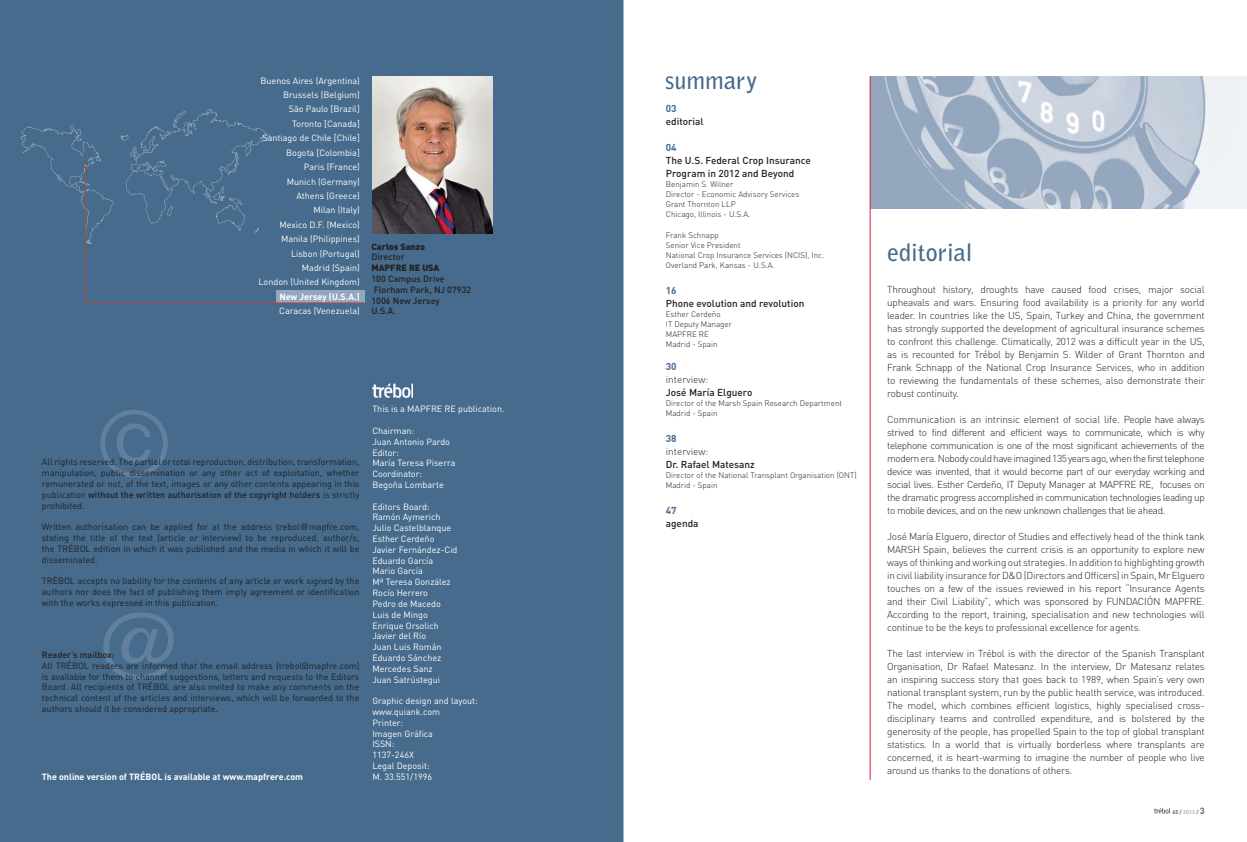
<style>
.page{position:relative;width:1247px;height:842px;background:#fff}
.page>*{position:absolute;margin:0;border:0;box-sizing:border-box;transform-origin:0 0}
.t1{font:94px "Helvetica";color:#62809e}
.t2{font:89px "Helvetica";color:#62809e}
.t3{font:700 24px "Bell Gothic Std";color:#466b8c}
.t4{font:300 10px/13px "DIN";letter-spacing:-.02em;color:#231f20;text-align:justify}
.t5{font:500 10px/13px "DIN";color:#231f20}
.t6{font:300 10px "DIN";color:#231f20}
.t7{font:700 10px "DIN";color:#466b8c}
.t8{font:9px/10.8px "DIN";color:#231f20;text-align:justify}
.t9{font:9px/10.8px "DIN";color:#fff}
.t10{font:500 9px/10.8px "DIN";color:#231f20}
.t11{font:700 9px "DIN";color:#fff}
.t12{font:900 9px "DIN";color:#231f20}
.t13{font:300 8px/10px "DIN";color:#231f20}
.t14{font:700 5.5px "DIN";color:#67686b}
.s1{font-weight:500}
.s2{font-family:"Helvetica"}
.s3{color:#aeb0b3}
.s4{font-size:9px}
</style>
<div class="page">
<svg style="left:1154px;top:808px;width:16px;height:5px"></svg>
<div style="left:0;top:0;width:623px;height:841px;background:#466b8c"></div>
<img style="left:371px;top:383px;width:42px;height:15px">
<div style="left:20px;top:109px;width:345px;height:194px;background:#466b8c"></div>
<img style="left:372px;top:76px;width:120px;height:157px">
<img style="left:871px;top:76px;width:376px;height:132px">
<hr style="left:870px;top:76px;width:1px;height:703px;background:#d2232a">
<p class="t9" style="left:258px;top:74px;width:103px;line-height:14.4px;text-align:right">Buenos Aires (Argentina)<br>Brussels (Belgium)<br>São Paulo [Brazil]<br>Toronto [Canada]<br>Santiago de Chile [Chile]<br>Bogota [Colombia]<br>Paris (France)<br>Munich (Germany)<br>Athens (Greece)<br>Milan (Italy)<br>Mexico D.F. (Mexico)<br>Manila (Philippines)<br>Lisbon (Portugal)<br>Madrid (Spain)<br>London (United Kingdom)</p>
<p class="t11" style="left:279px;top:293px;width:82px">New Jersey (U.S.A.)</p>
<p class="t9" style="left:279px;top:307px;width:82px">Caracas (Venezuela)</p>
<p class="t12" style="left:371px;top:243px;width:55px">Carlos Sanzo</p>
<p class="t10" style="left:371px;top:253px;width:35px">Director</p>
<p class="t12" style="left:371px;top:265px;width:69px">MAPFRE RE USA</p>
<p class="t10" style="left:371px;top:274px;width:101px">100 Campus Drive<br>Florham Park, NJ 07932<br>1006 New Jersey<br>U.S.A.</p>
<h1 class="t1" style="left:100px;top:404px;width:71px">©</h1>
<p class="t8" style="left:42px;top:458px;width:319px">All rights reserved. The partial or total reproduction, distribution, transformation, manipulation, public dissemination or any other act of exploitation, whether remunerated or not, of the text, images or any other contents appearing in this publication <span class="s1">without the written authorisation of the copyright holders</span> is strictly prohibited.</p>
<p class="t8" style="left:42px;top:522px;width:319px">Written authorisation can be applied for at the address trebol<span class="s2">@</span>mapfre.com, stating the title of the text (article or interview) to be reproduced, author/s, the TRÉBOL edition in which it was published and the media in which it will be disseminated.</p>
<p class="t8" style="left:42px;top:576px;width:319px">TRÉBOL accepts no liability for the contents of any article or work signed by the authors nor does the fact of publishing them imply agreement or identification with the works expressed in this publication.</p>
<h2 class="t2" style="left:93px;top:609px;width:92px">@</h2>
<p class="t10" style="left:42px;top:650px;width:74px">Reader’s mailbox:</p>
<p class="t8" style="left:42px;top:661px;width:319px">All TRÉBOL readers are informed that the email address (trebol@mapfre.com) is available for them to channel suggestions, letters and requests to the Editors Board. All recipients of TRÉBOL are also invited to make any comments on the technical content of the articles and interviews, which will be forwarded to the authors should it be considered appropriate.</p>
<p class="t11" style="left:42px;top:773px;width:263px">The online version of TRÉBOL is available at www.mapfrere.com</p>
<p class="t9" style="left:372px;top:405px;width:134px">This is a MAPFRE RE publication.</p>
<p class="t9" style="left:372px;top:426px;width:85px">Chairman:<br>Juan Antonio Pardo<br>Editor:<br>María Teresa Piserra<br>Coordinator:<br>Begoña Lombarte</p>
<p class="t9" style="left:372px;top:502px;width:87px">Editors Board:<br>Ramón Aymerich<br>Julio Castelblanque<br>Esther Cerdeño<br>Javier Fernández-Cid<br>Eduardo García<br>Mario García<br>Mª Teresa González<br>Rocío Herrero<br>Pedro de Macedo<br>Luis de Mingo<br>Enrique Orsolich<br>Javier del Río<br>Juan Luis Román<br>Eduardo Sánchez<br>Mercedes Sanz<br>Juan Satrústegui</p>
<p class="t9" style="left:372px;top:696px;width:107px">Graphic design and layout: www.quiank.com<br>Printer:<br>Imagen Gráfica<br>ISSN:<br>1137-246X<br>Legal Deposit:<br>M. 33.551/1996</p>
<h3 class="t3" style="left:665px;top:69px;width:93px">summary</h3>
<p class="t7" style="left:666px;top:105px;width:12px">03</p>
<p class="t5" style="left:666px;top:117px;width:39px">editorial</p>
<p class="t7" style="left:666px;top:144px;width:12px">04</p>
<p class="t5" style="left:666px;top:156px;width:146px">The U.S. Federal Crop Insurance<br>Program in 2012 and Beyond</p>
<p class="t13" style="left:666px;top:180px;width:135px">Benjamin S. Wilner<br>Director - Economic Advisory Services<br>Grant Thornton LLP<br>Chicago, Illinois - U.S.A.</p>
<p class="t13" style="left:666px;top:230px;width:160px">Frank Schnapp<br>Senior Vice President<br>National Crop Insurance Services (NCIS), Inc.<br>Overland Park, Kansas - U.S.A.</p>
<p class="t7" style="left:666px;top:286px;width:12px">16</p>
<p class="t5" style="left:666px;top:298px;width:140px">Phone evolution and revolution</p>
<p class="t13" style="left:666px;top:309px;width:68px">Esther Cerdeño<br>IT Deputy Manager<br>MAPFRE RE<br>Madrid - Spain</p>
<p class="t7" style="left:666px;top:362px;width:12px">30</p>
<p class="t6" style="left:666px;top:375px;width:44px">interview:</p>
<p class="t5" style="left:666px;top:387px;width:88px">José María Elguero</p>
<p class="t13" style="left:666px;top:398px;width:178px">Director of the Marsh Spain Research Department<br>Madrid - Spain</p>
<p class="t7" style="left:666px;top:434px;width:12px">38</p>
<p class="t6" style="left:666px;top:447px;width:44px">interview:</p>
<p class="t5" style="left:666px;top:459px;width:91px">Dr. Rafael Matesanz</p>
<p class="t13" style="left:666px;top:470px;width:192px">Director of the National Transplant Organisation (ONT)<br>Madrid - Spain</p>
<p class="t7" style="left:666px;top:506px;width:12px">47</p>
<p class="t5" style="left:666px;top:518px;width:34px">agenda</p>
<h3 class="t3" style="left:887px;top:241px;width:87px">editorial</h3>
<p class="t4" style="left:887px;top:284px;width:319px">Throughout history, droughts have caused food crises, major social upheavals and wars. Ensuring food availability is a priority for any world leader. In countries like the US, Spain, Turkey and China, the government has strongly supported the development of agricultural insurance schemes to confront this challenge. Climatically, 2012 was a difficult year in the US, as is recounted for Trébol by Benjamin S. Wilder of Grant Thornton and Frank Schnapp of the National Crop Insurance Services, who in addition to reviewing the fundamentals of these schemes, also demonstrate their robust continuity.</p>
<p class="t4" style="left:887px;top:414px;width:319px">Communication is an intrinsic element of social life. People have always strived to find different and efficient ways to communicate, which is why telephone communication is one of the most significant achievements of the modern era. Nobody could have imagined 135 years ago, when the first telephone device was invented, that it would become part of our everyday working and social lives. Esther Cerdeño, IT Deputy Manager at MAPFRE RE, focuses on the dramatic progress accomplished in communication technologies leading up to mobile devices, and on the new unknown challenges that lie ahead.</p>
<p class="t4" style="left:887px;top:531px;width:319px">José María Elguero, director of Studies and effectively head of the think tank MARSH Spain, believes the current crisis is an opportunity to explore new ways of thinking and working out strategies. In addition to highlighting growth in civil liability insurance for D&amp;O (Directors and Officers) in Spain, Mr Elguero touches on a few of the issues reviewed in his report “Insurance Agents and their Civil Liability”, which was sponsored by FUNDACIÓN MAPFRE.<br>According to the report, training, specialisation and new technologies will continue to be the keys to professional excellence for agents.</p>
<p class="t4" style="left:887px;top:648px;width:319px">The last interview in Trébol is with the director of the Spanish Transplant Organisation, Dr Rafael Matesanz. In the interview, Dr Matesanz relates an inspiring success story that goes back to 1989, when Spain’s very own national transplant system, run by the public health service, was introduced.<br>The model, which combines efficient logistics, highly specialised cross&shy;disciplinary teams and controlled expenditure, and is bolstered by the generosity of the people, has propelled Spain to the top of global transplant statistics. In a world that is virtually borderless where transplants are concerned, it is heart-warming to imagine the number of people who live around us thanks to the donations of others.</p>
<p class="t14" style="left:1172px;top:809px;width:34px">65 / <span class="s3">2013</span> / <span class="s4">3</span></p>
</div>
